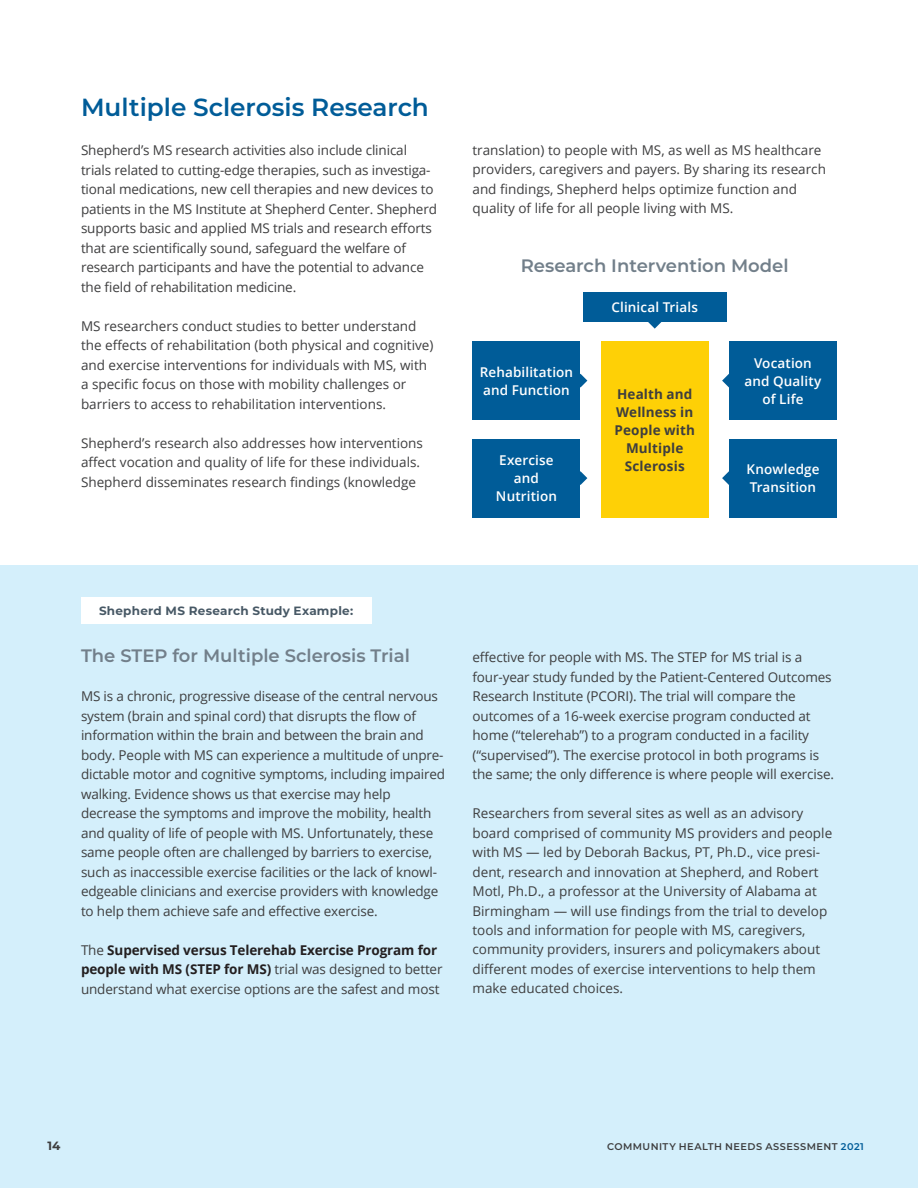
<style>
.page{position:relative;width:918px;height:1188px;background:#fff}
.page>*{position:absolute;margin:0;border:0;box-sizing:border-box;transform-origin:0 0}
.H1_Blue{font:600 24.75px "Montserrat";color:#005c98}
.H3_B{font:600 18px "Montserrat";color:#727f8a}
.text_9_13{font:13.5px/19.5px "Open Sans";letter-spacing:-.01em;color:#3e3e3f}
.box_text_2{font:600 13.5px "Open Sans";letter-spacing:.01em;color:#fff}
.box_text_2-2{font:700 13.5px/18px "Open Sans";letter-spacing:.01em;color:#3e3e3f;text-align:center}
.box_text_3{font:700 12px "Montserrat";letter-spacing:.02em;color:#475865}
.page_folio{font:700 12px "Montserrat";color:#3e3e3f}
.footer_-_website{font:600 9.75px "Montserrat";letter-spacing:.045em;color:#3e3e3f}
.s1{font-weight:700;color:#231f20}
.s2{color:#005c98}
</style>
<div class="page">
<div style="left:0;top:566px;width:918px;height:622px;background:#d4effb"></div>
<div style="left:81px;top:597px;width:290px;height:27px;background:#fff"></div>
<div style="left:583px;top:292px;width:144px;height:30px;background:#005c98"></div>
<div style="left:472px;top:341px;width:108px;height:79px;background:#005c98"></div>
<div style="left:472px;top:439px;width:108px;height:79px;background:#005c98"></div>
<div style="left:729px;top:341px;width:108px;height:79px;background:#005c98"></div>
<div style="left:729px;top:439px;width:108px;height:79px;background:#005c98"></div>
<div style="left:601px;top:341px;width:108px;height:177px;background:#fed006"></div>
<svg style="left:722px;top:374px;width:7px;height:14px"></svg>
<svg style="left:580px;top:374px;width:7px;height:14px"></svg>
<svg style="left:722px;top:471px;width:7px;height:14px"></svg>
<svg style="left:580px;top:471px;width:7px;height:14px"></svg>
<svg style="left:648px;top:322px;width:14px;height:7px"></svg>
<p class="H1_Blue" style="left:81px;top:90px;width:349px">Multiple Sclerosis Research</p>
<p class="text_9_13" style="left:81px;top:140px;width:358px">Shepherd’s MS research activities also include clinical trials related to cutting-edge therapies, such as investiga&shy;tional medications, new cell therapies and new devices to patients in the MS Institute at Shepherd Center. Shepherd supports basic and applied MS trials and research efforts that are scientifically sound, safeguard the welfare of research participants and have the potential to advance the field of rehabilitation medicine.</p>
<p class="text_9_13" style="left:81px;top:316px;width:354px">MS researchers conduct studies to better understand the effects of rehabilitation (both physical and cognitive) and exercise interventions for individuals with MS, with a specific focus on those with mobility challenges or barriers to access to rehabilitation interventions.</p>
<p class="text_9_13" style="left:81px;top:433px;width:344px">Shepherd’s research also addresses how interventions affect vocation and quality of life for these individuals.<br>Shepherd disseminates research findings (knowledge</p>
<p class="text_9_13" style="left:472px;top:140px;width:355px">translation) to people with MS, as well as MS healthcare providers, caregivers and payers. By sharing its research and findings, Shepherd helps optimize function and quality of life for all people living with MS.</p>
<p class="H3_B" style="left:521px;top:253px;width:269px">Research Intervention Model</p>
<p class="box_text_2" style="left:612px;top:298px;width:88px">Clinical Trials</p>
<p class="box_text_2" style="left:480px;top:363px;width:95px">Rehabilitation</p>
<p class="box_text_2" style="left:483px;top:381px;width:88px">and Function</p>
<p class="box_text_2" style="left:499px;top:451px;width:56px">Exercise</p>
<p class="box_text_2" style="left:514px;top:469px;width:27px">and</p>
<p class="box_text_2" style="left:496px;top:487px;width:63px">Nutrition</p>
<p class="box_text_2-2" style="left:617px;top:384px;width:77px">Health and</p>
<p class="box_text_2-2" style="left:614px;top:402px;width:82px">Wellness in<br>People with<br>Multiple</p>
<p class="box_text_2-2" style="left:625px;top:456px;width:61px">Sclerosis</p>
<p class="box_text_2" style="left:754px;top:354px;width:59px">Vocation</p>
<p class="box_text_2" style="left:744px;top:372px;width:79px">and Quality</p>
<p class="box_text_2" style="left:762px;top:390px;width:43px">of Life</p>
<p class="box_text_2" style="left:746px;top:460px;width:75px">Knowledge</p>
<p class="box_text_2" style="left:750px;top:478px;width:68px">Transition</p>
<p class="box_text_3" style="left:99px;top:602px;width:256px">Shepherd MS Research Study Example:</p>
<p class="H3_B" style="left:81px;top:643px;width:330px">The STEP for Multiple Sclerosis Trial</p>
<p class="text_9_13" style="left:81px;top:686px;width:366px">MS is a chronic, progressive disease of the central nervous system (brain and spinal cord) that disrupts the flow of information within the brain and between the brain and body. People with MS can experience a multitude of unpre&shy;dictable motor and cognitive symptoms, including impaired walking. Evidence shows us that exercise may help decrease the symptoms and improve the mobility, health and quality of life of people with MS. Unfortunately, these same people often are challenged by barriers to exercise, such as inaccessible exercise facilities or the lack of knowl&shy;edgeable clinicians and exercise providers with knowledge to help them achieve safe and effective exercise.</p>
<p class="text_9_13" style="left:81px;top:940px;width:363px">The <span class="s1">Supervised versus Telerehab Exercise Program for people with MS (STEP for MS)</span> trial was designed to better understand what exercise options are the safest and most</p>
<p class="text_9_13" style="left:472px;top:647px;width:363px">effective for people with MS. The STEP for MS trial is a four-year study funded by the Patient-Centered Outcomes Research Institute (PCORI). The trial will compare the outcomes of a 16-week exercise program conducted at home (“telerehab”) to a program conducted in a facility (“supervised”). The exercise protocol in both programs is the same; the only difference is where people will exercise.</p>
<p class="text_9_13" style="left:472px;top:803px;width:361px">Researchers from several sites as well as an advisory board comprised of community MS providers and people with MS — led by Deborah Backus, PT, Ph.D., vice presi&shy;dent, research and innovation at Shepherd, and Robert Motl, Ph.D., a professor at the University of Alabama at Birmingham — will use findings from the trial to develop tools and information for people with MS, caregivers, community providers, insurers and policymakers about different modes of exercise interventions to help them make educated choices.</p>
<p class="page_folio" style="left:48px;top:1137px;width:14px">14</p>
<p class="footer_-_website" style="left:607px;top:1140px;width:258px">COMMUNITY HEALTH NEEDS ASSESSMENT <span class="s2">2021</span></p>
</div>
